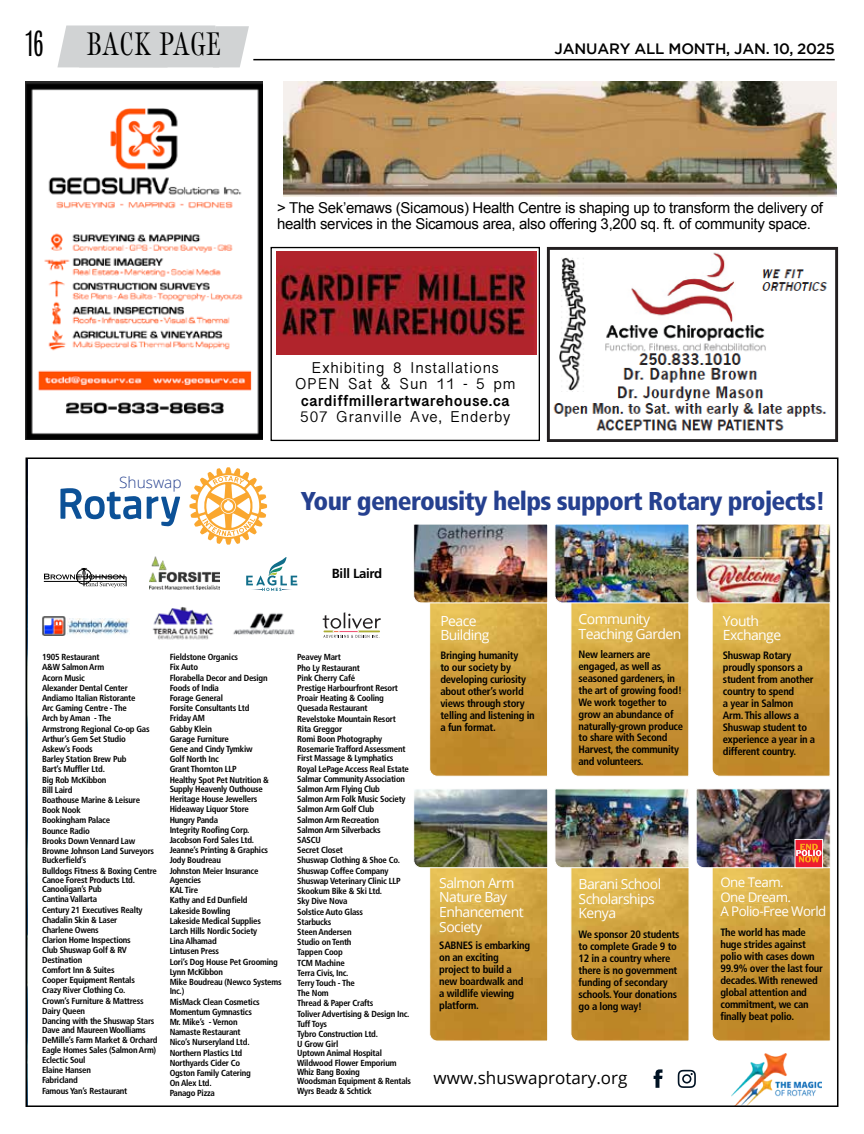
<style>
.page{position:relative;width:864px;height:1134px;background:#fff}
.page>*{position:absolute;margin:0;border:0;box-sizing:border-box;transform-origin:0 0}
.t1{font:33px "Post Serif";letter-spacing:.015em;color:#000}
.t2{font:33px "Bureau Grotesque One One";color:#000}
.t3{font:900 condensed 25.8px "Frutiger LT Std";letter-spacing:-.025em;color:#25408f}
.t4{font:16.95px "Open Sans";color:#000}
.t5{font:15.9px/16.5px "Kannada Sangam MN";letter-spacing:.05em;color:#000;text-align:center}
.t6{font:700 15.9px "Kannada Sangam MN";letter-spacing:.05em;color:#000}
.t7{font:300 15.45px "Open Sans";color:#25408f}
.t8{font:15px/15.8px "Arial";letter-spacing:-.02em;color:#000}
.t9{font:500 15px "Gotham";letter-spacing:-.01em;color:#000}
.t10{font:13.95px/14.7px "Open Sans";letter-spacing:-.04em;color:#fff}
.t11{font:13.35px/14.7px "Open Sans";letter-spacing:-.04em;color:#fff}
.t12{font:700 13.2px "Frutiger LT Std";letter-spacing:-.025em;color:#000}
.t13{font:700 condensed 10.65px/12px "Frutiger LT Std";letter-spacing:-.025em;color:#000}
.t14{font:700 condensed 8.85px/10.2px "Frutiger LT Std";letter-spacing:-.025em;color:#000}
</style>
<div class="page">
<div style="left:57px;top:26px;width:192px;height:41px;background:#d1d3d4"></div>
<hr style="left:253px;top:59px;width:582px;height:1px;background:#000">
<img style="left:26px;top:81px;width:237px;height:358px">
<img style="left:546px;top:246px;width:292px;height:196px">
<img style="left:559px;top:257px;width:27px;height:134px">
<div style="left:271px;top:247px;width:269px;height:194px;border:1px solid #000"></div>
<img style="left:276px;top:251px;width:261px;height:104px">
<img style="left:42px;top:467px;width:789px;height:637px">
<img style="left:283px;top:81px;width:554px;height:116px">
<h1 class="t2" style="left:26px;top:26px;width:19px">16</h1>
<h1 class="t1" style="left:87px;top:25px;width:136px">BACK PAGE</h1>
<h3 class="t9" style="left:555px;top:41px;width:282px">JANUARY ALL MONTH, JAN. 10, 2025</h3>
<h3 class="t8" style="left:277px;top:200px;width:547px">&gt; The Sek’emaws (Sicamous) Health Centre is shaping up to transform the delivery of health services in the Sicamous area, also offering 3,200 sq. ft. of community space.</h3>
<h3 class="t7" style="left:119px;top:471px;width:64px">Shuswap</h3>
<h3 class="t5" style="left:295px;top:359px;width:222px">Exhibiting 8 Installations<br>OPEN Sat &amp; Sun 11 - 5 pm</h3>
<h3 class="t6" style="left:301px;top:391px;width:210px">cardiffmillerartwarehouse.ca</h3>
<h3 class="t5" style="left:300px;top:409px;width:212px">507 Granville Ave, Enderby</h3>
<h2 class="t3" style="left:301px;top:485px;width:526px">Your generousity helps support Rotary projects!</h2>
<h3 class="t12" style="left:332px;top:565px;width:52px">Bill Laird</h3>
<p class="t14" style="left:42px;top:652px;width:114px">1905 Restaurant<br>A&amp;W Salmon Arm<br>Acorn Music<br>Alexander Dental Center<br>Andiamo Italian Ristorante<br>Arc Gaming Centre - The<br>Arch by Aman - The<br>Armstrong Regional Co-op Gas<br>Arthur’s Gem Set Studio<br>Askew’s Foods<br>Barley Station Brew Pub<br>Bart’s Muffler Ltd.<br>Big Rob McKibbon<br>Bill Laird<br>Boathouse Marine &amp; Leisure<br>Book Nook<br>Bookingham Palace<br>Bounce Radio<br>Brooks Down Vennard Law<br>Browne Johnson Land Surveyors</p>
<p class="t14" style="left:42px;top:855px;width:117px">Buckerfield’s<br>Bulldogs Fitness &amp; Boxing Centre</p>
<p class="t14" style="left:42px;top:875px;width:95px;line-height:9.3px">Canoe Forest Products Ltd.<br>Canooligan’s Pub</p>
<p class="t14" style="left:42px;top:894px;width:102px">Cantina Vallarta<br>Century 21 Executives Realty<br>Chadalin Skin &amp; Laser<br>Charlene Owens<br>Clarion Home Inspections<br>Club Shuswap Golf &amp; RV</p>
<p class="t14" style="left:42px;top:955px;width:114px">Destination<br>Comfort Inn &amp; Suites<br>Cooper Equipment Rentals<br>Crazy River Clothing Co.<br>Crown’s Furniture &amp; Mattress<br>Dairy Queen<br>Dancing with the Shuswap Stars</p>
<p class="t14" style="left:42px;top:1026px;width:117px;line-height:9.3px">Dave and Maureen Woolliams<br>DeMille’s Farm Market &amp; Orchard</p>
<p class="t14" style="left:42px;top:1045px;width:116px">Eagle Homes Sales (Salmon Arm)<br>Eclectic Soul<br>Elaine Hansen<br>Fabricland<br>Famous Yan’s Restaurant</p>
<p class="t14" style="left:170px;top:652px;width:101px">Fieldstone Organics<br>Fix Auto<br>Florabella Decor and Design<br>Foods of India<br>Forage General<br>Forsite Consultants Ltd<br>Friday AM<br>Gabby Klein<br>Garage Furniture<br>Gene and Cindy Tymkiw<br>Golf North Inc<br>Grant Thornton LLP<br>Healthy Spot Pet Nutrition &amp;</p>
<p class="t14" style="left:170px;top:784px;width:100px">Supply Heavenly Outhouse<br>Heritage House Jewellers<br>Hideaway Liquor Store<br>Hungry Panda<br>Integrity Roofing Corp.<br>Jacobson Ford Sales Ltd.<br>Jeanne’s Printing &amp; Graphics<br>Jody Boudreau<br>Johnston Meier Insurance</p>
<p class="t14" style="left:170px;top:875px;width:114px">Agencies<br>KAL Tire<br>Kathy and Ed Dunfield<br>Lakeside Bowling<br>Lakeside Medical Supplies<br>Larch Hills Nordic Society<br>Lina Alhamad<br>Lintusen Press<br>Lori’s Dog House Pet Grooming<br>Lynn McKibbon<br>Mike Boudreau (Newco Systems</p>
<p class="t14" style="left:170px;top:986px;width:92px">Inc.)<br>MisMack Clean Cosmetics<br>Momentum Gymnastics<br>Mr. Mike’s - Vernon<br>Namaste Restaurant<br>Nico’s Nurseryland Ltd.<br>Northern Plastics Ltd<br>Northyards Cider Co<br>Ogston Family Catering<br>On Alex Ltd.<br>Panago Pizza</p>
<p class="t14" style="left:297px;top:652px;width:110px">Peavey Mart<br>Pho Ly Restaurant<br>Pink Cherry Café<br>Prestige Harbourfront Resort<br>Proair Heating &amp; Cooling<br>Quesada Restaurant<br>Revelstoke Mountain Resort<br>Rita Greggor<br>Romi Boon Photography<br>Rosemarie Trafford Assessment</p>
<p class="t14" style="left:297px;top:753px;width:114px">First Massage &amp; Lymphatics<br>Royal LePage Access Real Estate<br>Salmar Community Association<br>Salmon Arm Flying Club<br>Salmon Arm Folk Music Society<br>Salmon Arm Golf Club<br>Salmon Arm Recreation<br>Salmon Arm Silverbacks<br>SASCU<br>Secret Closet<br>Shuswap Clothing &amp; Shoe Co.<br>Shuswap Coffee Company<br>Shuswap Veterinary Clinic LLP<br>Skookum Bike &amp; Ski Ltd.<br>Sky Dive Nova<br>Solstice Auto Glass<br>Starbucks<br>Steen Andersen<br>Studio on Tenth<br>Tappen Coop<br>TCM Machine<br>Terra Civis, Inc.<br>Terry Touch - The<br>The Nom<br>Thread &amp; Paper Crafts<br>Toliver Advertising &amp; Design Inc.<br>Tuff Toys<br>Tybro Construction Ltd.<br>U Grow Girl</p>
<p class="t14" style="left:297px;top:1049px;width:115px;line-height:9.3px">Uptown Animal Hospital<br>Wildwood Flower Emporium<br>Whiz Bang Boxing<br>Woodsman Equipment &amp; Rentals<br>Wyrs Beadz &amp; Schtick</p>
<h3 class="t10" style="left:440px;top:613px;width:51px">Peace<br>Building</h3>
<p class="t13" style="left:440px;top:649px;width:96px">Bringing humanity<br>to our society by developing curiosity about other’s world views through story telling and listening in a fun format.</p>
<h3 class="t10" style="left:579px;top:611px;width:104px">Community<br>Teaching Garden</h3>
<p class="t13" style="left:579px;top:648px;width:106px">New learners are engaged, as well as seasoned gardeners, in the art of growing food!<br>We work together to grow an abundance of naturally-grown produce to share with Second<br>Harvest, the community and volunteers.</p>
<h3 class="t10" style="left:439px;top:875px;width:86px">Salmon Arm<br>Nature Bay<br>Enhancement<br>Society</h3>
<p class="t13" style="left:439px;top:939px;width:92px">SABNES is embarking on an exciting project to build a new boardwalk and a wildlife viewing platform.</p>
<h3 class="t10" style="left:579px;top:876px;width:84px">Barani School<br>Scholarships<br>Kenya</h3>
<p class="t13" style="left:579px;top:929px;width:102px">We sponsor 20 students to complete Grade 9 to<br>12 in a country where there is no government funding of secondary schools. Your donations go a long way!</p>
<h3 class="t4" style="left:434px;top:1066px;width:195px">www.shuswaprotary.org</h3>
<h3 class="t10" style="left:723px;top:613px;width:60px">Youth<br>Exchange</h3>
<p class="t13" style="left:723px;top:649px;width:94px">Shuswap Rotary proudly sponsors a student from another country to spend<br>a year in Salmon<br>Arm. This allows a<br>Shuswap student to experience a year in a different country.</p>
<h3 class="t11" style="left:720px;top:875px;width:108px">One Team.<br>One Dream.<br>A Polio-Free World</h3>
<p class="t13" style="left:720px;top:927px;width:104px">The world has made huge strides against polio with cases down<br>99.9% over the last four decades. With renewed global attention and commitment, we can finally beat polio.</p>
</div>
